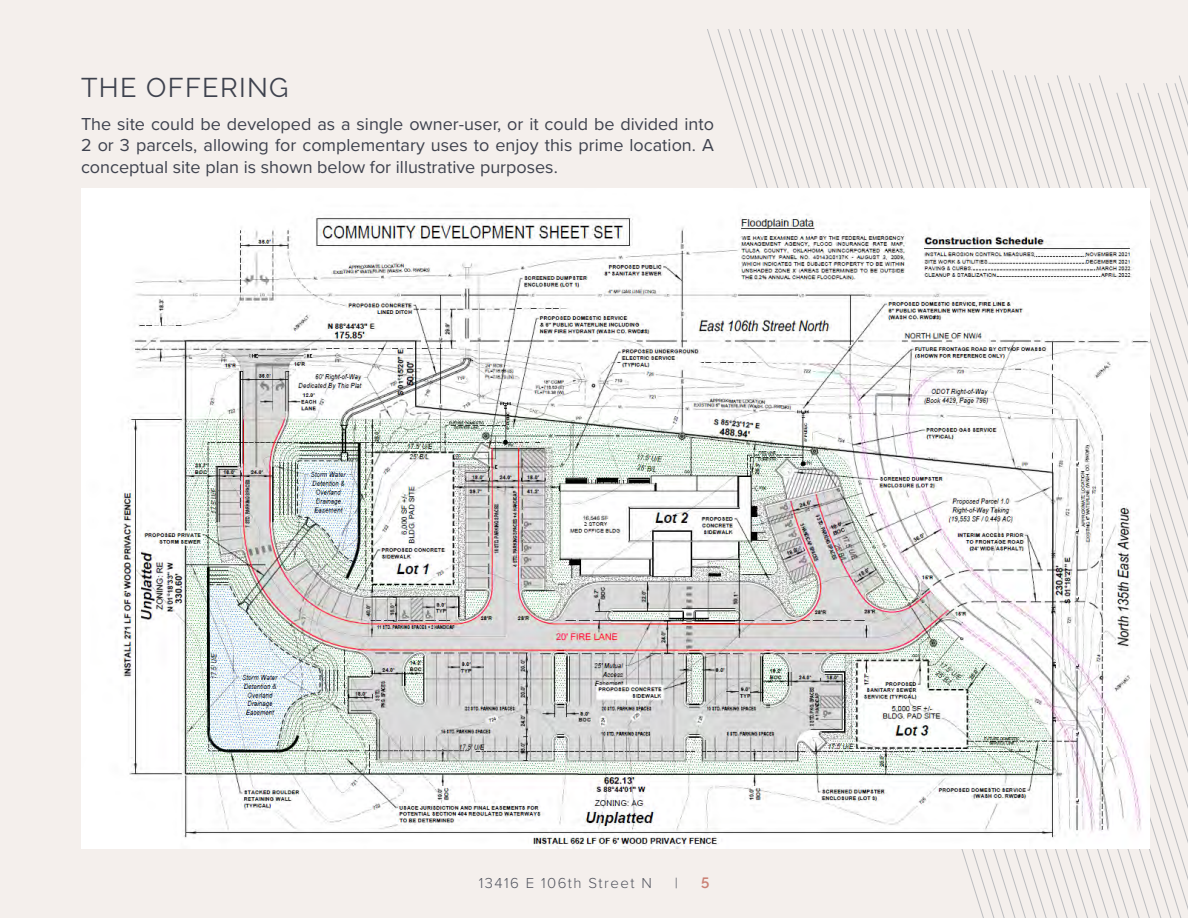
<style>
.page{position:relative;width:1188px;height:918px;background:#f4efec}
.page>*{position:absolute;margin:0;border:0;box-sizing:border-box;transform-origin:0 0}
.t1{font:27px "Raleway";letter-spacing:.05em;color:#3e424e}
.t2{font:18px/21.6px "Proxima Nova";color:#3e424e;text-align:justify}
.t3{font:300 15px "Proxima Nova";letter-spacing:.1em;color:#52555f}
.t4{font:600 15px "Raleway";color:#ca8074}
</style>
<div class="page">
<svg style="left:1090px;top:75px;width:98px;height:843px"></svg>
<svg style="left:1031px;top:75px;width:34px;height:843px"></svg>
<svg style="left:989px;top:70px;width:34px;height:848px"></svg>
<svg style="left:706px;top:29px;width:283px;height:889px"></svg>
<img style="left:81px;top:189px;width:1068px;height:660px">
<h1 class="t1" style="left:81px;top:72px;width:209px">THE OFFERING</h1>
<p class="t2" style="left:81px;top:112px;width:635px">The site could be developed as a single owner-user, or it could be divided into 2 or 3 parcels, allowing for complementary uses to enjoy this prime location. A conceptual site plan is shown below for illustrative purposes.</p>
<p class="t3" style="left:479px;top:872px;width:175px">13416 E 106th Street N</p>
<p class="t3" style="left:675px;top:872px;width:5px">|</p>
<p class="t4" style="left:701px;top:872px;width:10px">5</p>
</div>
